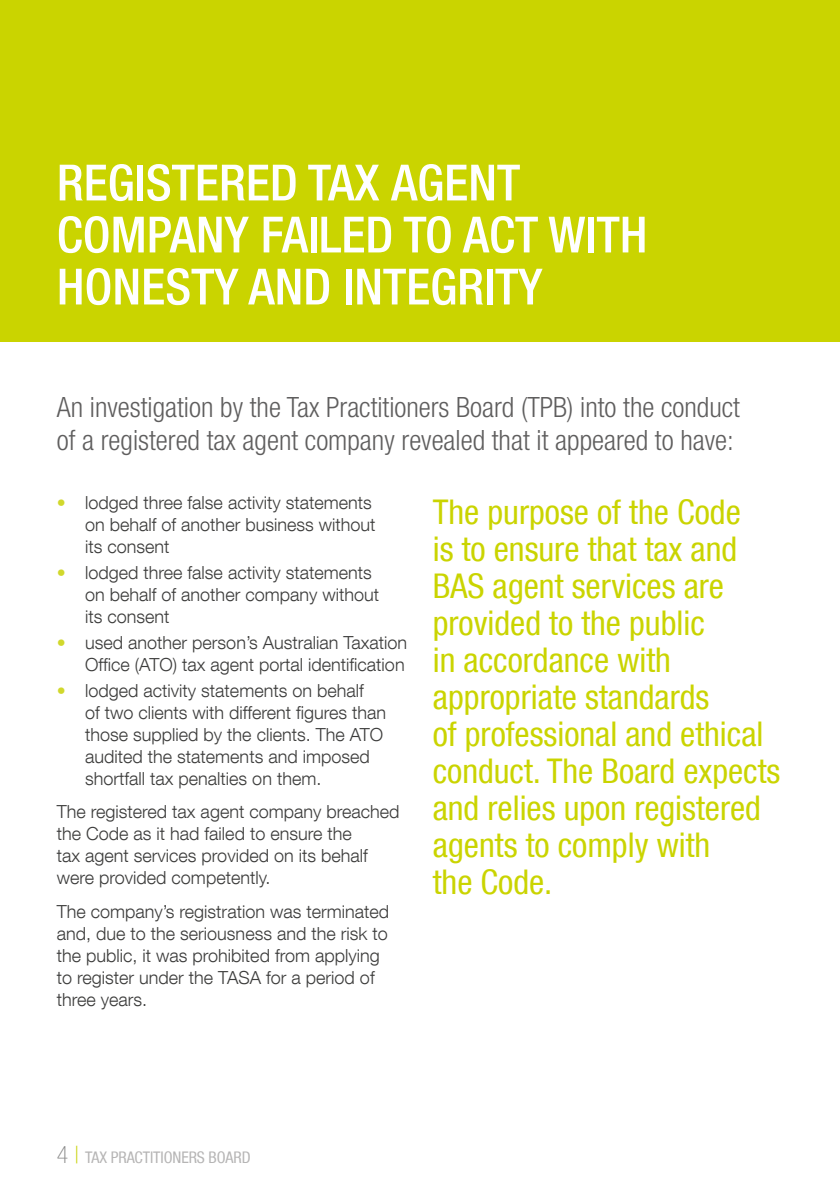
<style>
.page{position:relative;width:840px;height:1191px;background:#fff}
.page>*{position:absolute;margin:0;border:0;box-sizing:border-box;transform-origin:0 0}
.TPB___Heading_1{font:500 condensed 50px/52px "Helvetica Neue LT Com";color:#fff}
.TPB_-_pull_quote{font:condensed 34px/37px "Helvetica Neue LT Com";color:#cad400}
.TPB___Intro{font:300 condensed 28px/33px "Helvetica Neue LT Com";color:#5f5e5e}
.TPB___Body{font:300 18px/22px "Helvetica Neue LT Com";color:#3c3c3b}
.t1{font:condensed 16px "Helvetica Neue LT Com";letter-spacing:-.005em;color:#b6b5b5}
.s1{font-weight:500;color:#d1d82c}
.s2{font-weight:100;font-size:24px;color:#878787}
.s3{font-weight:100;font-size:24px;color:#c6d000}
</style>
<div class="page">
<div style="left:0;top:0;width:839px;height:341px;background:#cad400"></div>
<p class="TPB___Heading_1" style="left:57px;top:156px;width:592px">REGISTERED TAX AGENT<br>COMPANY FAILED TO ACT WITH<br>HONESTY AND INTEGRITY</p>
<p class="TPB___Intro" style="left:57px;top:390px;width:684px">An investigation by the Tax Practitioners Board (TPB) into the conduct of a registered tax agent company revealed that it appeared to have:</p>
<p class="TPB___Body" style="left:85px;top:491px;width:292px;text-indent:-28px"><span class="s1">•</span> lodged three false activity statements on behalf of another business without its consent</p>
<p class="TPB___Body" style="left:85px;top:561px;width:295px;text-indent:-28px"><span class="s1">•</span> lodged three false activity statements on behalf of another company without its consent</p>
<p class="TPB___Body" style="left:57px;top:631px;width:352px;text-align:right"><span class="s1">•</span> used another person’s Australian Taxation<br>Office (ATO) tax agent portal identification</p>
<p class="TPB___Body" style="left:85px;top:679px;width:302px;text-indent:-28px"><span class="s1">•</span> lodged activity statements on behalf<br>of two clients with different figures than those supplied by the clients. The ATO audited the statements and imposed shortfall tax penalties on them.</p>
<p class="TPB___Body" style="left:57px;top:800px;width:344px">The registered tax agent company breached the Code as it had failed to ensure the<br>tax agent services provided on its behalf were provided competently.</p>
<p class="TPB___Body" style="left:57px;top:899px;width:334px">The company’s registration was terminated and, due to the seriousness and the risk to the public, it was prohibited from applying to register under the TASA for a period of three years.</p>
<p class="TPB_-_pull_quote" style="left:432px;top:493px;width:349px">The purpose of the Code<br>is to ensure that tax and<br>BAS agent services are provided to the public<br>in accordance with appropriate standards<br>of professional and ethical conduct. The Board expects and relies upon registered agents to comply with<br>the Code.</p>
<p class="t1" style="left:57px;top:1147px;width:195px"><span class="s2">4</span> <span class="s3">|</span> TAX PRACTITIONERS BOARD</p>
</div>
